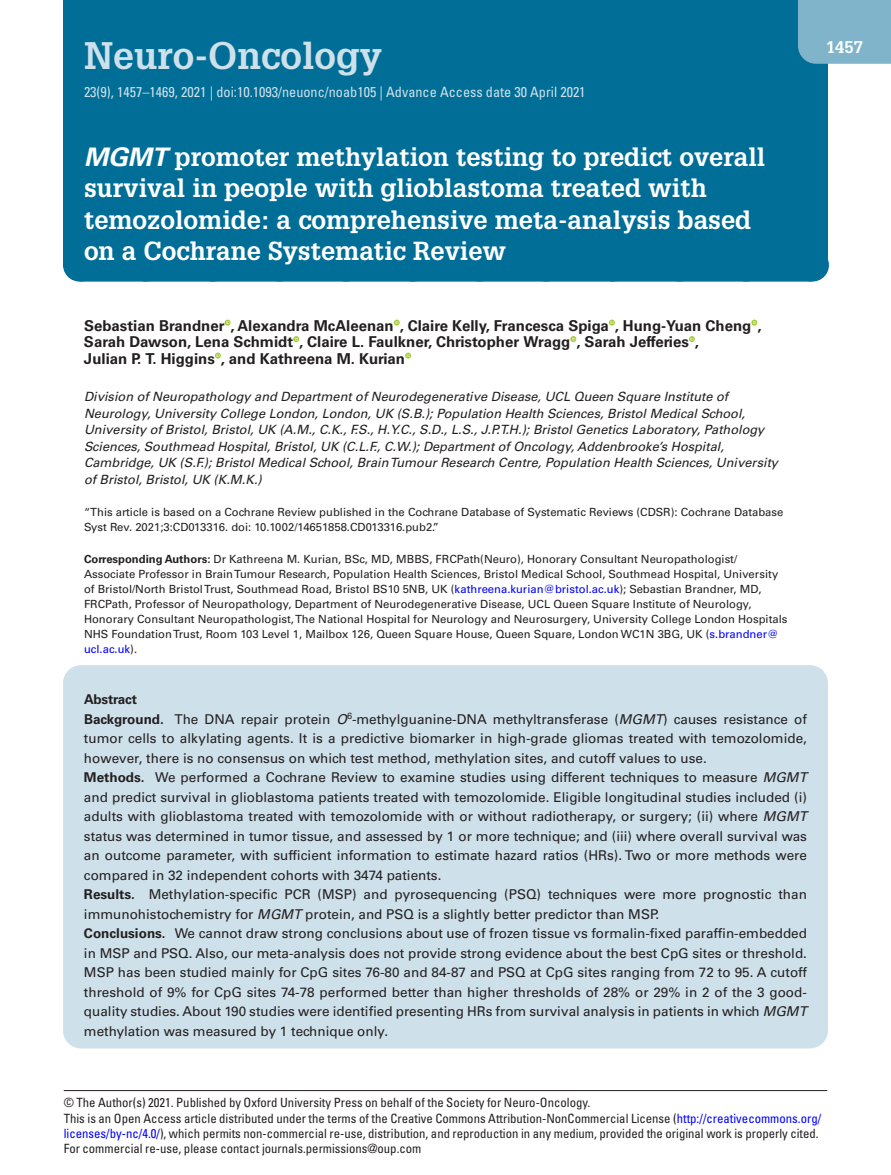
<style>
.page{position:relative;width:891px;height:1175px;background:#fff}
.page>*{position:absolute;margin:0;border:0;box-sizing:border-box;transform-origin:0 0}
.t1{font:700 37.5px "Glypha LT Std";color:#cee0ea}
.t2{font:700 25.5px/31.5px "Glypha LT Std";color:#fff}
.t3{font:700 16.5px "Glypha LT Std";color:#fff}
.t4{font:700 15px/16.5px "Univers LT Std";color:#231f20}
.t5{font:condensed 14.25px "Univers LT Std";color:#cee0ea}
.t6{font:13.5px/19.5px "Univers LT Std";color:#231f20}
.t7{font:italic 12.75px/16.5px "Univers LT Std";color:#231f20}
.t8{font:condensed 12.75px/15px "Univers LT Std";color:#231f20}
.t9{font:11.25px/15px "Univers LT Std";color:#231f20}
.s1{font-family:"Univers LT Std";font-style:italic}
.s2{font-weight:700}
.s3{color:#00f}
.s4{font-style:italic}
</style>
<div class="page">
<div style="left:63px;top:0;width:765px;height:267px;background:#006e96"></div>
<div style="left:798px;top:0;width:93px;height:64px;background:#7fb4ca"></div>
<div style="left:63px;top:665px;width:765px;height:383px;background:#cee0ea;border-radius:18px"></div>
<hr style="left:64px;top:1090px;width:763px;height:1px;background:#231f20">
<div style="left:80px;top:248px;width:732px;height:33px;background:#006e96"></div>
<hr style="left:812px;top:248px;width:1px;height:33px;background:#006e96">
<svg style="left:225px;top:319px;width:6px;height:6px"></svg>
<svg style="left:394px;top:319px;width:6px;height:6px"></svg>
<svg style="left:609px;top:319px;width:6px;height:6px"></svg>
<svg style="left:751px;top:319px;width:6px;height:6px"></svg>
<svg style="left:293px;top:336px;width:6px;height:6px"></svg>
<svg style="left:570px;top:336px;width:6px;height:6px"></svg>
<svg style="left:689px;top:336px;width:6px;height:6px"></svg>
<svg style="left:215px;top:352px;width:6px;height:6px"></svg>
<svg style="left:405px;top:352px;width:6px;height:6px"></svg>
<h1 class="t1" style="left:84px;top:32px;width:299px">Neuro-Oncology</h1>
<p class="t5" style="left:84px;top:83px;width:503px">23(9), 1457–1469, 2021 | doi:10.1093/neuonc/noab105 | Advance Access date 30 April 2021</p>
<h2 class="t2" style="left:84px;top:140px;width:683px"><span class="s1">MGMT</span> promoter methylation testing to predict overall survival in people with glioblastoma treated with temozolomide: a comprehensive meta-analysis based on a Cochrane Systematic Review</h2>
<p class="t3" style="left:826px;top:37px;width:38px">1457</p>
<p class="t4" style="left:84px;top:317px;width:679px">Sebastian Brandner , Alexandra McAleenan , Claire Kelly, Francesca Spiga , Hung-Yuan Cheng ,<br>Sarah Dawson, Lena Schmidt , Claire L. Faulkner, Christopher Wragg , Sarah Jefferies ,<br>Julian P. T. Higgins , and Kathreena M. Kurian</p>
<p class="t7" style="left:84px;top:388px;width:696px">Division of Neuropathology and Department of Neurodegenerative Disease, UCL Queen Square Institute of Neurology, University College London, London, UK (S.B.); Population Health Sciences, Bristol Medical School, University of Bristol, Bristol, UK (A.M., C.K., F.S., H.Y.C., S.D., L.S., J.P.T.H.); Bristol Genetics Laboratory, Pathology Sciences, Southmead Hospital, Bristol, UK (C.L.F., C.W.); Department of Oncology, Addenbrooke’s Hospital, Cambridge, UK (S.F.); Bristol Medical School, Brain Tumour Research Centre, Population Health Sciences, University of Bristol, Bristol, UK (K.M.K.)</p>
<p class="t9" style="left:84px;top:504px;width:701px">“This article is based on a Cochrane Review published in the Cochrane Database of Systematic Reviews (CDSR): Cochrane Database<br>Syst Rev. 2021;3:CD013316. doi: 10.1002/14651858.CD013316.pub2.”</p>
<p class="t9" style="left:84px;top:552px;width:705px"><span class="s2">Corresponding Authors:</span> Dr Kathreena M. Kurian, BSc, MD, MBBS, FRCPath(Neuro), Honorary Consultant Neuropathologist/ Associate Professor in Brain Tumour Research, Population Health Sciences, Bristol Medical School, Southmead Hospital, University of Bristol/North Bristol Trust, Southmead Road, Bristol BS10 5NB, UK (<span class="s3">kathreena.kurian@bristol.ac.uk</span>); Sebastian Brandner, MD, FRCPath, Professor of Neuropathology, Department of Neurodegenerative Disease, UCL Queen Square Institute of Neurology, Honorary Consultant Neuropathologist, The National Hospital for Neurology and Neurosurgery, University College London Hospitals NHS Foundation Trust, Room 103 Level 1, Mailbox 126, Queen Square House, Queen Square, London WC1N 3BG, UK (<span class="s3">s.brandner@ ucl.ac.uk</span>).</p>
<p class="t6" style="left:84px;top:690px;width:725px"><span class="s2">Abstract<br>Background.</span> The DNA repair protein <span class="s4">O</span><sup>6</sup>-methylguanine-DNA methyltransferase (<span class="s4">MGMT</span>) causes resistance of tumor cells to alkylating agents. It is a predictive biomarker in high-grade gliomas treated with temozolomide, however, there is no consensus on which test method, methylation sites, and cutoff values to use.<br><span class="s2">Methods.</span> We performed a Cochrane Review to examine studies using different techniques to measure <span class="s4">MGMT </span>and predict survival in glioblastoma patients treated with temozolomide. Eligible longitudinal studies included (i) adults with glioblastoma treated with temozolomide with or without radiotherapy, or surgery; (ii) where <span class="s4">MGMT </span>status was determined in tumor tissue, and assessed by 1 or more technique; and (iii) where overall survival was an outcome parameter, with sufficient information to estimate hazard ratios (HRs). Two or more methods were compared in 32 independent cohorts with 3474 patients.<br><span class="s2">Results.</span> Methylation-specific PCR (MSP) and pyrosequencing (PSQ) techniques were more prognostic than immunohistochemistry for <span class="s4">MGMT</span> protein, and PSQ is a slightly better predictor than MSP.<br><span class="s2">Conclusions.</span> We cannot draw strong conclusions about use of frozen tissue vs formalin-fixed paraffin-embedded in MSP and PSQ. Also, our meta-analysis does not provide strong evidence about the best CpG sites or threshold.<br>MSP has been studied mainly for CpG sites 76-80 and 84-87 and PSQ at CpG sites ranging from 72 to 95. A cutoff threshold of 9% for CpG sites 74-78 performed better than higher thresholds of 28% or 29% in 2 of the 3 good&shy;quality studies. About 190 studies were identified presenting HRs from survival analysis in patients in which <span class="s4">MGMT </span>methylation was measured by 1 technique only.</p>
<p class="t8" style="left:64px;top:1095px;width:528px">© The Author(s) 2021. Published by Oxford University Press on behalf of the Society for Neuro-Oncology.</p>
<p class="t8" style="left:64px;top:1110px;width:759px">This is an Open Access article distributed under the terms of the Creative Commons Attribution-NonCommercial License (<span class="s3">http://creativecommons.org/ licenses/by-nc/4.0/</span>), which permits non-commercial re-use, distribution, and reproduction in any medium, provided the original work is properly cited.<br>For commercial re-use, please contact journals.permissions@oup.com</p>
</div>
